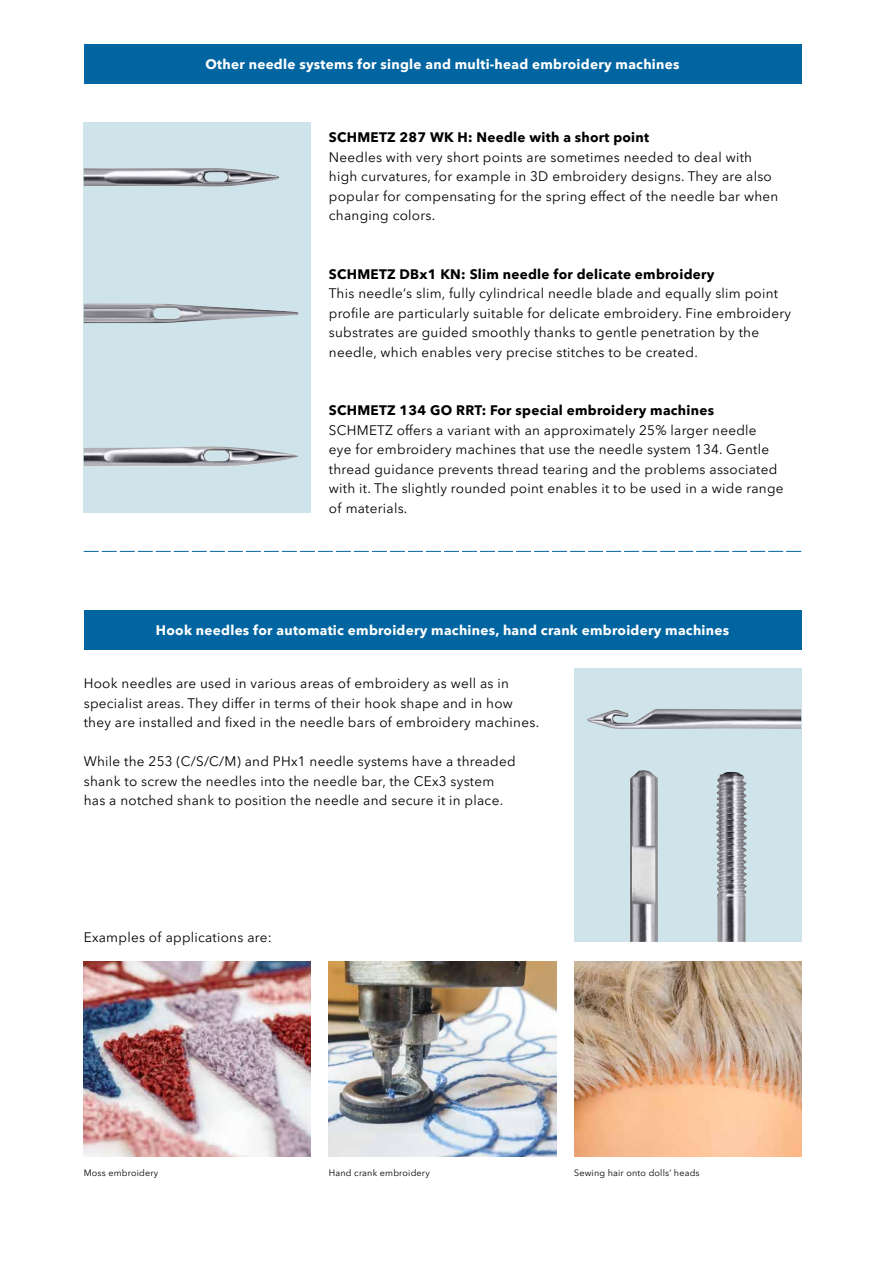
<style>
.page{position:relative;width:885px;height:1263px;background:#fff}
.page>*{position:absolute;margin:0;border:0;box-sizing:border-box;transform-origin:0 0}
.t1{font:13.5px/19.5px "Avenir Next W1 G";letter-spacing:.02em;color:#000}
.t2{font:700 13.5px "Avenir Next W1 G";letter-spacing:.02em;color:#fff}
.t3{font:700 13.5px "Avenir Next W1 G";letter-spacing:.02em;color:#000}
.t4{font:9px "Avenir Next W1 G";letter-spacing:.02em;color:#000}
</style>
<div class="page">
<div style="left:84px;top:123px;width:227px;height:390px;background:#cfe3ea"></div>
<div style="left:574px;top:669px;width:227px;height:273px;background:#cfe3ea"></div>
<img style="left:630px;top:770px;width:28px;height:172px">
<img style="left:716px;top:772px;width:31px;height:170px">
<img style="left:587px;top:709px;width:214px;height:20px">
<img style="left:84px;top:447px;width:214px;height:20px">
<img style="left:84px;top:303px;width:214px;height:20px">
<img style="left:84px;top:168px;width:195px;height:19px">
<svg style="left:84px;top:551px;width:717px;height:1px"></svg>
<img style="left:84px;top:961px;width:227px;height:195px">
<img style="left:329px;top:961px;width:227px;height:195px">
<img style="left:574px;top:961px;width:227px;height:195px">
<div style="left:84px;top:45px;width:717px;height:39px;background:#0065a1"></div>
<div style="left:84px;top:610px;width:717px;height:39px;background:#0065a1"></div>
<p class="t2" style="left:205px;top:54px;width:475px">Other needle systems for single and multi-head embroidery machines</p>
<p class="t3" style="left:329px;top:127px;width:322px">SCHMETZ 287 WK H: Needle with a short point</p>
<p class="t1" style="left:329px;top:146px;width:451px">Needles with very short points are sometimes needed to deal with high curvatures, for example in 3D embroidery designs. They are also popular for compensating for the spring effect of the needle bar when changing colors.</p>
<p class="t3" style="left:329px;top:263px;width:387px">SCHMETZ DBx1 KN: Slim needle for delicate embroidery</p>
<p class="t1" style="left:329px;top:282px;width:463px">This needle‘s slim, fully cylindrical needle blade and equally slim point profile are particularly suitable for delicate embroidery. Fine embroidery substrates are guided smoothly thanks to gentle penetration by the needle, which enables very precise stitches to be created.</p>
<p class="t3" style="left:329px;top:400px;width:386px">SCHMETZ 134 GO RRT: For special embroidery machines</p>
<p class="t1" style="left:329px;top:419px;width:456px">SCHMETZ offers a variant with an approximately 25% larger needle<br>eye for embroidery machines that use the needle system 134. Gentle thread guidance prevents thread tearing and the problems associated with it. The slightly rounded point enables it to be used in a wide range of materials.</p>
<p class="t2" style="left:156px;top:619px;width:574px">Hook needles for automatic embroidery machines, hand crank embroidery machines</p>
<p class="t1" style="left:84px;top:672px;width:457px">Hook needles are used in various areas of embroidery as well as in specialist areas. They differ in terms of their hook shape and in how they are installed and fixed in the needle bars of embroidery machines.</p>
<p class="t1" style="left:84px;top:750px;width:433px">While the 253 (C/S/C/M) and PHx1 needle systems have a threaded shank to screw the needles into the needle bar, the CEx3 system has a notched shank to position the needle and secure it in place.</p>
<p class="t1" style="left:84px;top:926px;width:189px">Examples of applications are:</p>
<p class="t4" style="left:84px;top:1165px;width:76px">Moss embroidery</p>
<p class="t4" style="left:329px;top:1165px;width:102px">Hand crank embroidery</p>
<p class="t4" style="left:574px;top:1165px;width:127px">Sewing hair onto dolls‘ heads</p>
</div>
